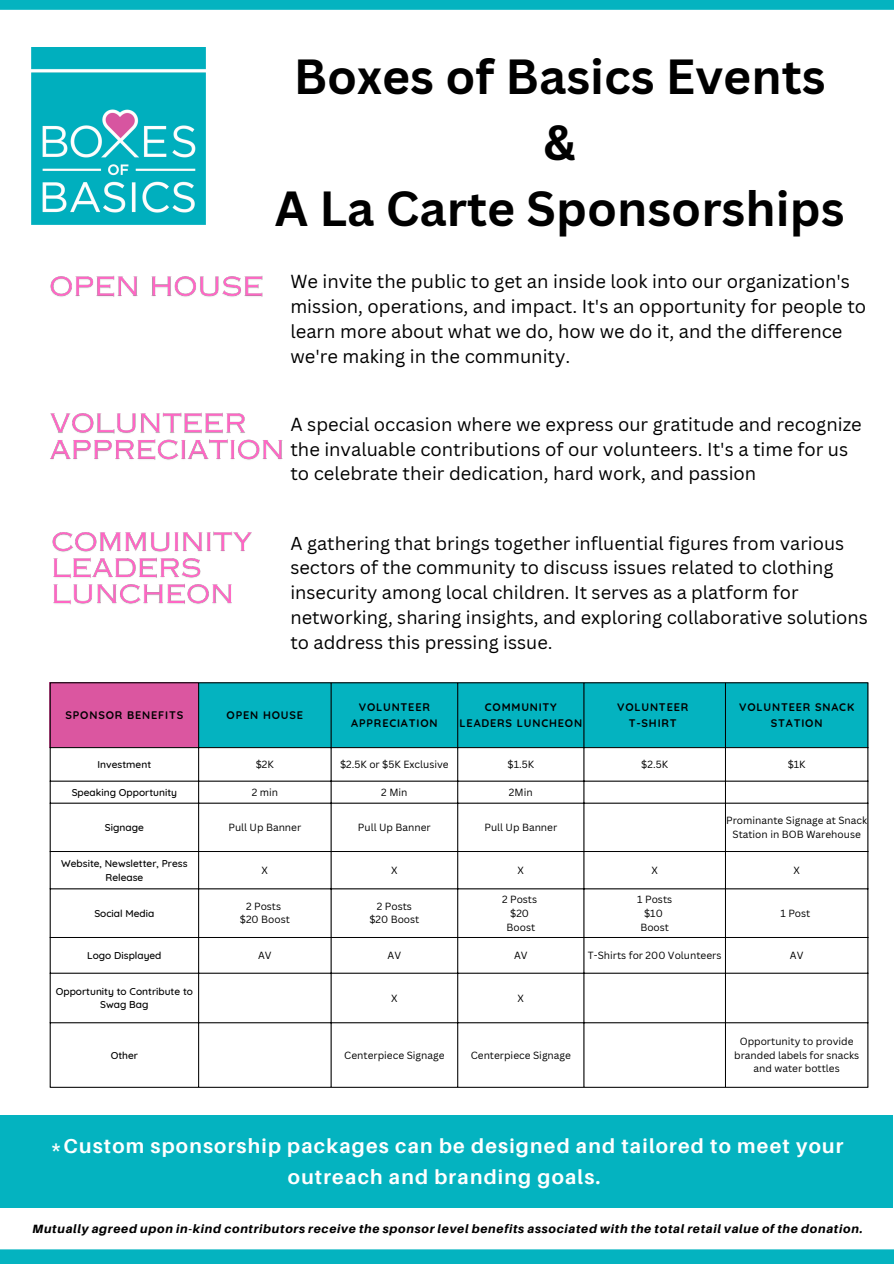
<style>
.page{position:relative;width:894px;height:1264px;background:#fff}
.page>*{position:absolute;margin:0;border:0;box-sizing:border-box;transform-origin:0 0}
.t1{font:700 48px/66.3px "Canva Sans";color:#000;text-align:center}
.t2{font:700 20.1px/31.3px "Aileron";letter-spacing:.06em;color:#fff;text-align:center}
.t3{font:18.3px/24.8px "Canva Sans";color:#000}
.t4{font:18.15px/24.8px "Canva Sans";color:#000}
.t5{font:italic 800 12px "Aileron";letter-spacing:.06em;color:#000}
.t6{font:700 10.95px/15.1px "Quicksand";letter-spacing:.075em;color:#000;text-align:center}
.t7{font:10.2px/13.8px "Canva Sans";color:#000;text-align:center}
.t8{font:500 10.2px/13.8px "Quicksand";color:#000;text-align:center}
</style>
<div class="page">
<div style="left:0;top:0;width:893px;height:10px;background:#04b3c0"></div>
<div style="left:0;top:1249px;width:893px;height:14px;background:#04b3c0"></div>
<div style="left:0;top:1115px;width:892px;height:92px;background:#04b3c0"></div>
<img style="left:50px;top:275px;width:213px;height:22px">
<div style="left:50px;top:682px;width:149px;height:66px;background:#db56a0"></div>
<div style="left:199px;top:683px;width:668px;height:64px;background:#04b3c0"></div>
<svg style="left:51px;top:748px;width:816px;height:338px"></svg>
<hr style="left:50px;top:683px;width:1px;height:403px;background:#000">
<hr style="left:198px;top:683px;width:1px;height:403px;background:#000">
<hr style="left:330px;top:683px;width:1px;height:403px;background:#000">
<hr style="left:457px;top:683px;width:1px;height:403px;background:#000">
<hr style="left:583px;top:683px;width:1px;height:403px;background:#000">
<hr style="left:725px;top:683px;width:1px;height:403px;background:#000">
<hr style="left:867px;top:683px;width:1px;height:403px;background:#000">
<hr style="left:50px;top:682px;width:818px;height:1px;background:#000">
<hr style="left:50px;top:747px;width:818px;height:1px;background:#000">
<hr style="left:50px;top:780px;width:818px;height:1px;background:#000">
<hr style="left:50px;top:802px;width:818px;height:1px;background:#000">
<hr style="left:50px;top:851px;width:818px;height:1px;background:#000">
<hr style="left:50px;top:888px;width:818px;height:1px;background:#000">
<hr style="left:50px;top:937px;width:818px;height:1px;background:#000">
<hr style="left:50px;top:972px;width:818px;height:1px;background:#000">
<hr style="left:50px;top:1022px;width:818px;height:1px;background:#000">
<hr style="left:50px;top:1086px;width:818px;height:1px;background:#000">
<img style="left:31px;top:48px;width:175px;height:176px">
<img style="left:50px;top:412px;width:233px;height:48px">
<img style="left:52px;top:531px;width:200px;height:74px">
<p class="t1" style="left:275px;top:42px;width:571px">Boxes of Basics Events &amp;<br>A La Carte Sponsorships</p>
<p class="t3" style="left:290px;top:269px;width:577px">We invite the public to get an inside look into our organization's mission, operations, and impact. It's an opportunity for people to learn more about what we do, how we do it, and the difference we're making in the community.</p>
<h3 class="t3" style="left:290px;top:411px;width:572px">A special occasion where we express our gratitude and recognize the invaluable contributions of our volunteers. It's a time for us to celebrate their dedication, hard work, and passion</h3>
<p class="t4" style="left:290px;top:530px;width:578px">A gathering that brings together influential figures from various sectors of the community to discuss issues related to clothing insecurity among local children. It serves as a platform for networking, sharing insights, and exploring collaborative solutions to address this pressing issue.</p>
<p class="t6" style="left:65px;top:707px;width:119px">SPONSOR BENEFITS</p>
<h1 class="t6" style="left:226px;top:707px;width:78px">OPEN HOUSE</h1>
<h2 class="t6" style="left:351px;top:699px;width:88px">VOLUNTEER<br>APPRECIATION</h2>
<h4 class="t6" style="left:459px;top:699px;width:124px">COMMUNITY<br>LEADERS LUNCHEON</h4>
<h2 class="t6" style="left:617px;top:699px;width:73px">VOLUNTEER</h2>
<h4 class="t6" style="left:628px;top:714px;width:49px">T-SHIRT</h4>
<h4 class="t6" style="left:739px;top:699px;width:116px">VOLUNTEER SNACK<br>STATION</h4>
<p class="t8" style="left:98px;top:757px;width:55px">Investment</p>
<p class="t7" style="left:256px;top:756px;width:20px">$2K</p>
<p class="t7" style="left:340px;top:756px;width:110px">$2.5K or $5K Exclusive</p>
<p class="t7" style="left:507px;top:756px;width:28px">$1.5K</p>
<p class="t7" style="left:641px;top:756px;width:28px">$2.5K</p>
<p class="t7" style="left:787px;top:756px;width:19px">$1K</p>
<p class="t8" style="left:72px;top:785px;width:107px">Speaking Opportunity</p>
<p class="t7" style="left:251px;top:785px;width:28px">2 min</p>
<p class="t7" style="left:381px;top:785px;width:28px">2 Min</p>
<p class="t7" style="left:509px;top:785px;width:25px">2Min</p>
<p class="t8" style="left:105px;top:820px;width:40px">Signage</p>
<p class="t7" style="left:228px;top:820px;width:74px">Pull Up Banner</p>
<p class="t7" style="left:358px;top:820px;width:74px">Pull Up Banner</p>
<p class="t7" style="left:484px;top:820px;width:74px">Pull Up Banner</p>
<p class="t7" style="left:725px;top:813px;width:143px">Prominante Signage at Snack<br>Station in BOB Warehouse</p>
<p class="t8" style="left:61px;top:856px;width:128px">Website, Newsletter, Press<br>Release</p>
<p class="t7" style="left:261px;top:862px;width:8px">X</p>
<p class="t7" style="left:391px;top:862px;width:8px">X</p>
<p class="t7" style="left:517px;top:862px;width:8px">X</p>
<p class="t7" style="left:651px;top:862px;width:8px">X</p>
<p class="t7" style="left:793px;top:862px;width:8px">X</p>
<p class="t8" style="left:94px;top:906px;width:61px">Social Media</p>
<p class="t7" style="left:502px;top:892px;width:37px">2 Posts</p>
<p class="t7" style="left:510px;top:906px;width:20px">$20</p>
<p class="t7" style="left:506px;top:919px;width:30px">Boost</p>
<p class="t7" style="left:637px;top:892px;width:36px">1 Posts</p>
<p class="t7" style="left:644px;top:906px;width:20px">$10</p>
<p class="t7" style="left:640px;top:919px;width:30px">Boost</p>
<p class="t7" style="left:246px;top:898px;width:37px">2 Posts</p>
<p class="t7" style="left:240px;top:912px;width:52px">$20 Boost</p>
<p class="t7" style="left:377px;top:898px;width:37px">2 Posts</p>
<p class="t7" style="left:369px;top:912px;width:52px">$20 Boost</p>
<p class="t7" style="left:780px;top:906px;width:31px">1 Post</p>
<p class="t8" style="left:87px;top:948px;width:76px">Logo Displayed</p>
<p class="t7" style="left:258px;top:948px;width:15px">AV</p>
<p class="t7" style="left:387px;top:948px;width:15px">AV</p>
<p class="t7" style="left:514px;top:948px;width:15px">AV</p>
<p class="t7" style="left:587px;top:948px;width:135px">T-Shirts for 200 Volunteers</p>
<p class="t7" style="left:789px;top:948px;width:15px">AV</p>
<p class="t8" style="left:56px;top:983px;width:139px">Opportunity to Contribute to<br>Swag Bag</p>
<p class="t7" style="left:391px;top:990px;width:8px">X</p>
<p class="t7" style="left:517px;top:990px;width:8px">X</p>
<p class="t8" style="left:111px;top:1047px;width:29px">Other</p>
<p class="t7" style="left:344px;top:1047px;width:102px">Centerpiece Signage</p>
<p class="t7" style="left:470px;top:1047px;width:102px">Centerpiece Signage</p>
<p class="t7" style="left:734px;top:1033px;width:126px">Opportunity to provide branded labels for snacks and water bottles</p>
<p class="t2" style="left:50px;top:1129px;width:794px">*Custom sponsorship packages can be designed and tailored to meet your outreach and branding goals.</p>
<p class="t5" style="left:32px;top:1221px;width:831px">Mutually agreed upon in-kind contributors receive the sponsor level benefits associated with the total retail value of the donation.</p>
</div>
